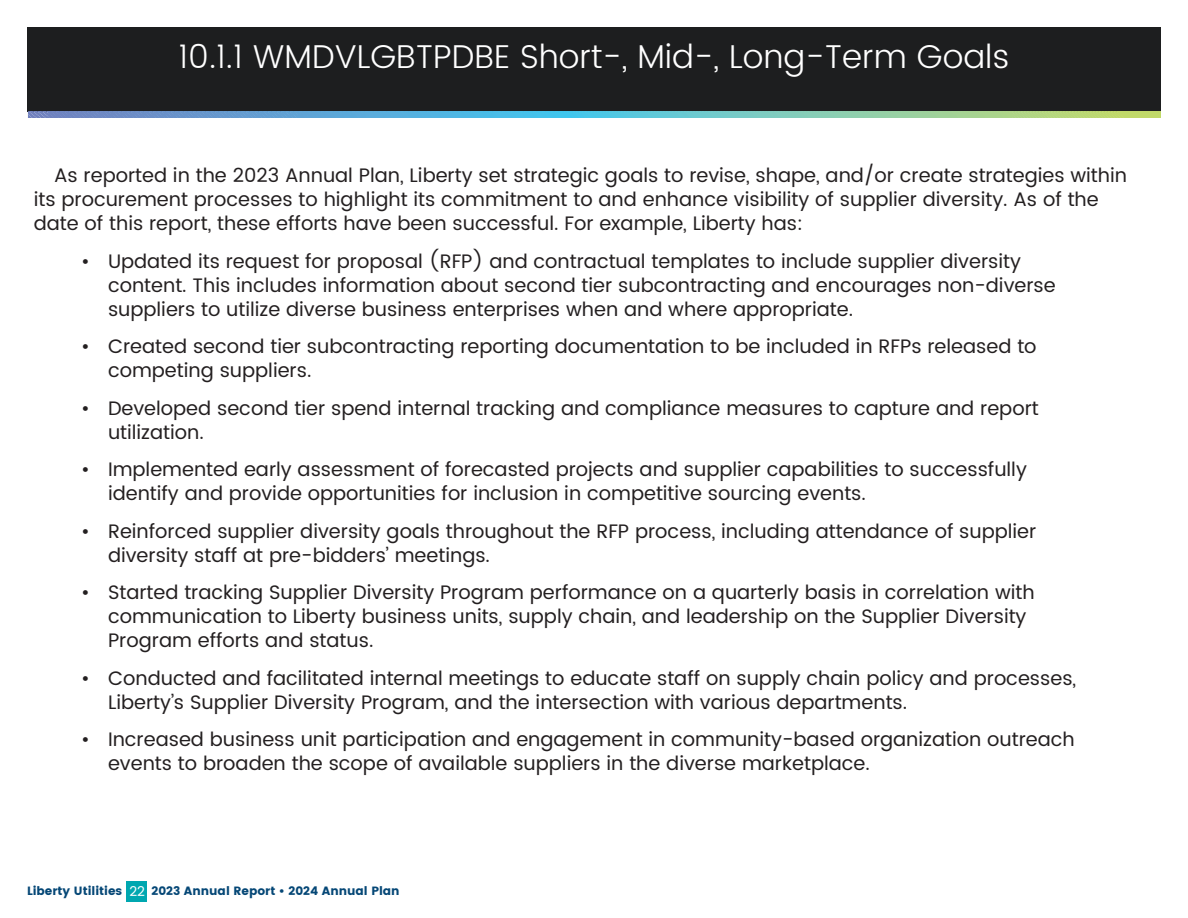
<style>
.page{position:relative;width:1188px;height:918px;background:#fff}
.page>*{position:absolute;margin:0;border:0;box-sizing:border-box;transform-origin:0 0}
.t1{font:300 33px "Poppins";color:#fff}
.t2{font:19.5px/24px "Poppins";color:#231f20}
.t3{font:700 12px "Poppins";color:#054776}
.s1{font-weight:400;font-size:13.5px;color:#fff}
</style>
<div class="page">
<div style="left:127px;top:881px;width:20px;height:20px;background:#00a7b0"></div>
<div style="left:27px;top:27px;width:1134px;height:84px;background:#1d1e1f"></div>
<svg style="left:28px;top:111px;width:1133px;height:7px;background:#76babe"></svg>
<p class="t1" style="left:178px;top:33px;width:833px">10.1.1 WMDVLGBTPDBE Short-, Mid-, Long-Term Goals</p>
<p class="t2" style="left:34px;top:164px;width:1095px;text-indent:20px">As reported in the 2023 Annual Plan, Liberty set strategic goals to revise, shape, and/or create strategies within its procurement processes to highlight its commitment to and enhance visibility of supplier diversity. As of the date of this report, these efforts have been successful. For example, Liberty has:</p>
<p class="t2" style="left:108px;top:250px;width:949px;text-indent:-27px">• Updated its request for proposal (RFP) and contractual templates to include supplier diversity content. This includes information about second tier subcontracting and encourages non-diverse suppliers to utilize diverse business enterprises when and where appropriate.</p>
<p class="t2" style="left:108px;top:335px;width:930px;text-indent:-27px">• Created second tier subcontracting reporting documentation to be included in RFPs released to competing suppliers.</p>
<p class="t2" style="left:108px;top:397px;width:932px;text-indent:-27px">• Developed second tier spend internal tracking and compliance measures to capture and report utilization.</p>
<p class="t2" style="left:108px;top:458px;width:920px;text-indent:-27px">• Implemented early assessment of forecasted projects and supplier capabilities to successfully identify and provide opportunities for inclusion in competitive sourcing events.</p>
<p class="t2" style="left:108px;top:520px;width:930px;text-indent:-27px">• Reinforced supplier diversity goals throughout the RFP process, including attendance of supplier diversity staff at pre-bidders’ meetings.</p>
<p class="t2" style="left:108px;top:581px;width:928px;text-indent:-27px">• Started tracking Supplier Diversity Program performance on a quarterly basis in correlation with communication to Liberty business units, supply chain, and leadership on the Supplier Diversity<br>Program efforts and status.</p>
<p class="t2" style="left:108px;top:667px;width:970px;text-indent:-27px">• Conducted and facilitated internal meetings to educate staff on supply chain policy and processes,<br>Liberty’s Supplier Diversity Program, and the intersection with various departments.</p>
<p class="t2" style="left:108px;top:728px;width:968px;text-indent:-27px">• Increased business unit participation and engagement in community-based organization outreach events to broaden the scope of available suppliers in the diverse marketplace.</p>
<p class="t3" style="left:27px;top:884px;width:374px">Liberty Utilities <span class="s1">22</span> 2023 Annual Report • 2024 Annual Plan</p>
</div>
